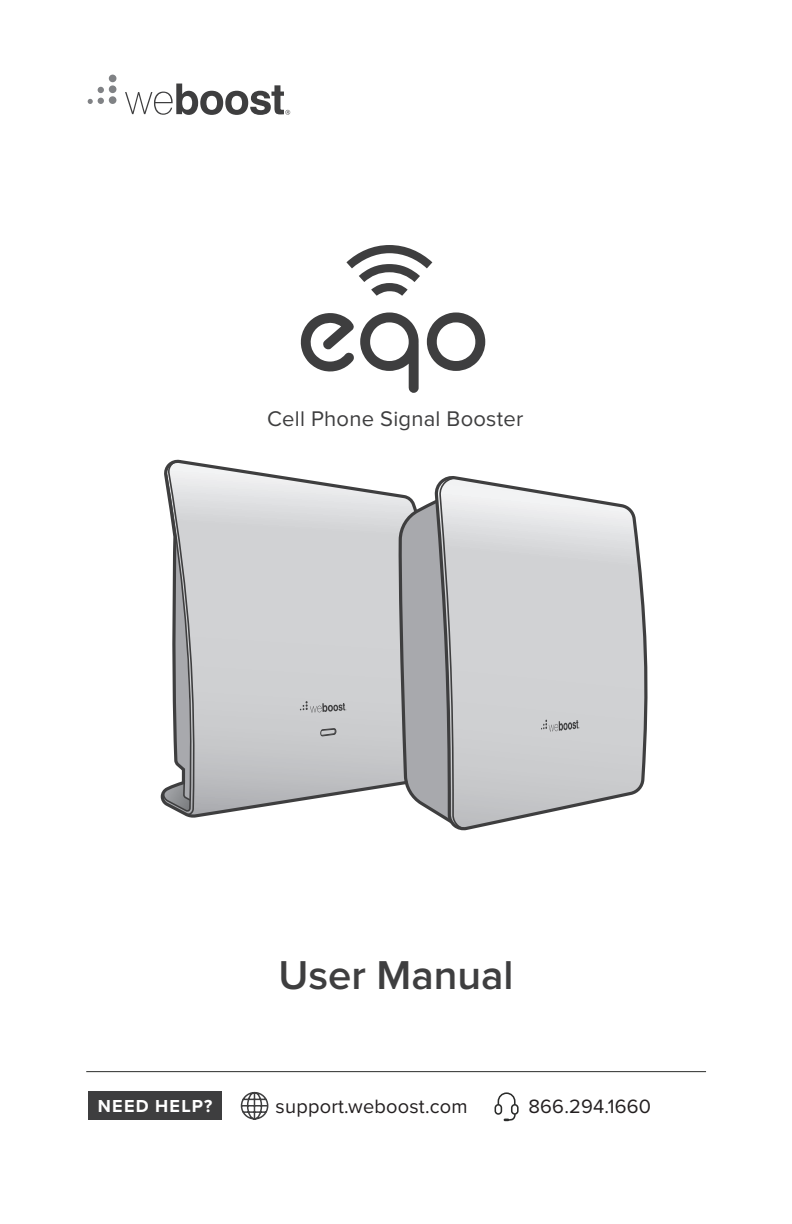
<style>
.page{position:relative;width:792px;height:1224px;background:#fff}
.page>*{position:absolute;margin:0;border:0;box-sizing:border-box;transform-origin:0 0}
.t1{font:600 41.8px "Proxima Nova";color:#3e3e3f}
.t2{font:22px "Proxima Nova";letter-spacing:.01em;color:#3e3e3f}
.t3{font:20px "Proxima Nova";letter-spacing:.01em;color:#231f20}
.t4{font:700 18px "Proxima Nova";letter-spacing:.07em;color:#fff}
</style>
<div class="page">
<div style="left:88px;top:1091px;width:134px;height:29px;background:#3e3e3f"></div>
<svg style="left:125px;top:84px;width:165px;height:31px"></svg>
<svg style="left:88px;top:87px;width:16px;height:17px"></svg>
<div style="left:109px;top:85px;width:7px;height:8px;background:#808285;border-radius:50%"></div>
<div style="left:109px;top:75px;width:7px;height:7px;background:#808285;border-radius:50%"></div>
<div style="left:109px;top:96px;width:7px;height:8px;background:#808285;border-radius:50%"></div>
<hr style="left:86px;top:1071px;width:620px;height:1px;background:#2b2c2b">
<svg style="left:495px;top:1092px;width:24px;height:29px"></svg>
<svg style="left:240px;top:1091px;width:29px;height:29px"></svg>
<svg style="left:346px;top:245px;width:86px;height:51px"></svg>
<svg style="left:427px;top:313px;width:58px;height:58px"></svg>
<svg style="left:360px;top:313px;width:59px;height:80px"></svg>
<svg style="left:300px;top:313px;width:54px;height:59px"></svg>
<svg style="left:447px;top:476px;width:201px;height:354px"></svg>
<svg style="left:420px;top:477px;width:46px;height:354px;background:#b0b1b4"></svg>
<svg style="left:160px;top:459px;width:260px;height:359px;background:#ceced0"></svg>
<svg style="left:162px;top:460px;width:34px;height:357px"></svg>
<svg style="left:320px;top:728px;width:16px;height:8px"></svg>
<p class="t2" style="left:267px;top:409px;width:258px">Cell Phone Signal Booster</p>
<h1 class="t1" style="left:278px;top:957px;width:237px">User Manual</h1>
<p class="t4" style="left:98px;top:1099px;width:116px">NEED HELP?</p>
<p class="t3" style="left:276px;top:1098px;width:193px">support.weboost.com</p>
<p class="t3" style="left:528px;top:1098px;width:124px">866.294.1660</p>
</div>
